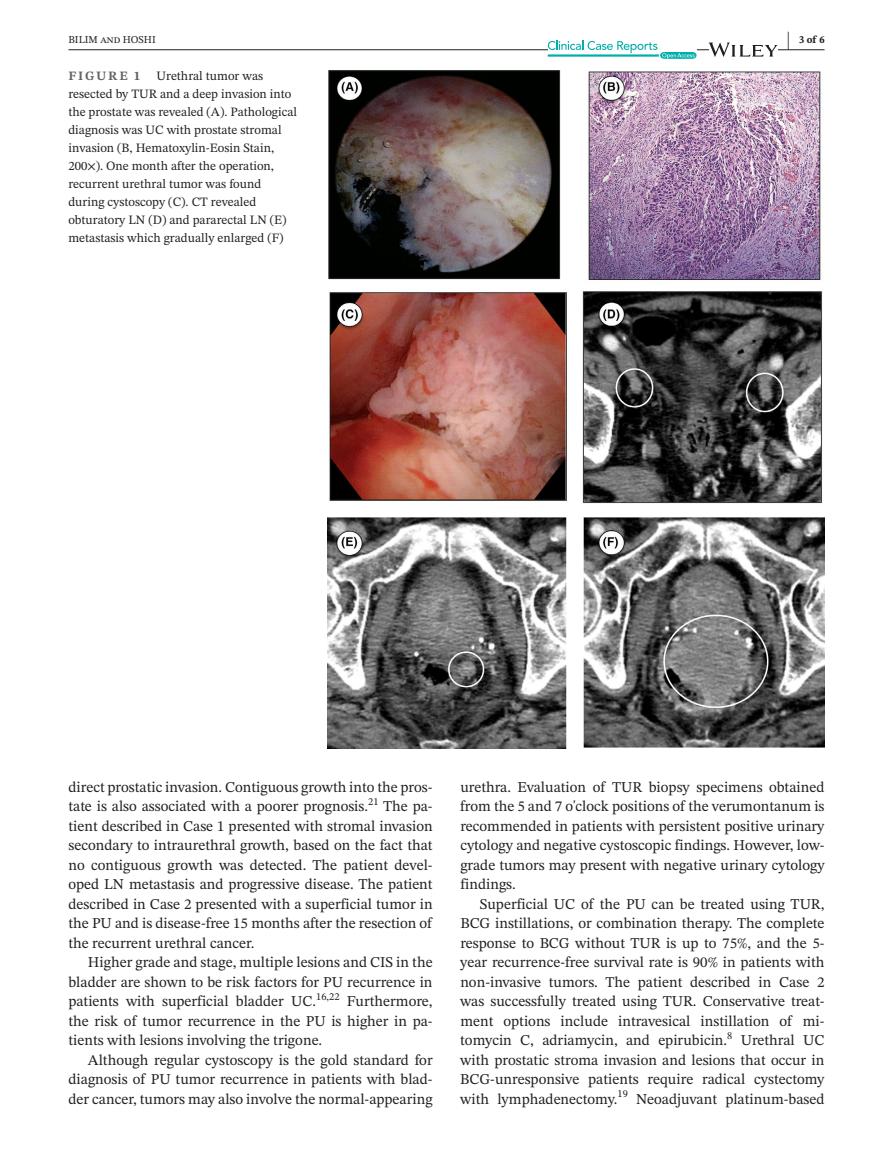
<style>
.page{position:relative;width:893px;height:1174px;background:#fff}
.page>*{position:absolute;margin:0;border:0;box-sizing:border-box;transform-origin:0 0}
.t1{font:700 21px "STIX Two Text";color:#231f20;scale:.42 1}
.t2{font:15px/19.5px "STIX Two Text";color:#231f20;text-align:justify}
.t3{font:12.75px/18px "STIX Two Text";color:#231f20}
.t4{font:700 12.75px "STIX Two Text";letter-spacing:.14em;color:#636366}
.t5{font:10.5px "STIX Two Text";color:#231f20}
.t6{font:700 10.5px "STIX Two Text";color:#231f20}
</style>
<div class="page">
<hr style="left:68px;top:49px;width:756px;height:1px;background:#231f20">
<svg style="left:548px;top:41px;width:148px;height:18px"></svg>
<svg style="left:709px;top:43px;width:68px;height:14px"></svg>
<img style="left:327px;top:70px;width:497px;height:678px">
<h1 class="t1" style="left:787px;top:24px;width:8px">|</h1>
<p class="t5" style="left:68px;top:32px;width:89px">BILIM and HOSHI</p>
<p class="t6" style="left:799px;top:32px;width:27px">3 of 6</p>
<p class="t3" style="left:68px;top:66px;width:230px;text-indent:88px">Urethral tumor was resected by TUR and a deep invasion into the prostate was revealed (A). Pathological diagnosis was UC with prostate stromal invasion (B, Hematoxylin-Eosin Stain, 200×). One month after the operation, recurrent urethral tumor was found during cystoscopy (C). CT revealed obturatory LN (D) and pararectal LN (E) metastasis which gradually enlarged (F)</p>
<p class="t4" style="left:68px;top:66px;width:73px">FIGURE 1</p>
<p class="t2" style="left:68px;top:777px;width:366px">direct prostatic invasion. Contiguous growth into the pros&shy;tate is also associated with a poorer prognosis.</p>
<p class="t5" style="left:368px;top:793px;width:12px">21</p>
<p class="t2" style="left:68px;top:796px;width:366px;text-indent:315px">The pa&shy;tient described in Case 1 presented with stromal invasion secondary to intraurethral growth, based on the fact that no contiguous growth was detected. The patient devel&shy;oped LN metastasis and progressive disease. The patient described in Case 2 presented with a superficial tumor in the PU and is disease-free 15 months after the resection of the recurrent urethral cancer.</p>
<p class="t2" style="left:68px;top:952px;width:366px;text-indent:20px">Higher grade and stage, multiple lesions and CIS in the bladder are shown to be risk factors for PU recurrence in patients with superficial bladder UC.</p>
<p class="t5" style="left:316px;top:988px;width:25px">16,22</p>
<p class="t2" style="left:68px;top:991px;width:366px;text-indent:278px">Furthermore, the risk of tumor recurrence in the PU is higher in pa&shy;tients with lesions involving the trigone.</p>
<p class="t2" style="left:68px;top:1050px;width:366px;text-indent:20px">Although regular cystoscopy is the gold standard for diagnosis of PU tumor recurrence in patients with blad&shy;der cancer, tumors may also involve the normal-appearing</p>
<p class="t2" style="left:460px;top:777px;width:366px">urethra. Evaluation of TUR biopsy specimens obtained from the 5 and 7 o'clock positions of the verumontanum is recommended in patients with persistent positive urinary cytology and negative cystoscopic findings. However, low&shy;grade tumors may present with negative urinary cytology findings.</p>
<p class="t2" style="left:460px;top:894px;width:366px;text-indent:20px">Superficial UC of the PU can be treated using TUR, BCG instillations, or combination therapy. The complete response to BCG without TUR is up to 75%, and the 5- year recurrence-free survival rate is 90% in patients with non-invasive tumors. The patient described in Case 2 was successfully treated using TUR. Conservative treat&shy;ment options include intravesical instillation of mi&shy;tomycin C, adriamycin, and epirubicin.</p>
<p class="t5" style="left:727px;top:1027px;width:7px">8</p>
<p class="t2" style="left:460px;top:1030px;width:366px;text-indent:280px">Urethral UC with prostatic stroma invasion and lesions that occur in BCG-unresponsive patients require radical cystectomy with lymphadenectomy.</p>
<p class="t5" style="left:618px;top:1086px;width:12px">19</p>
<p class="t2" style="left:636px;top:1089px;width:190px">Neoadjuvant platinum-based</p>
</div>
